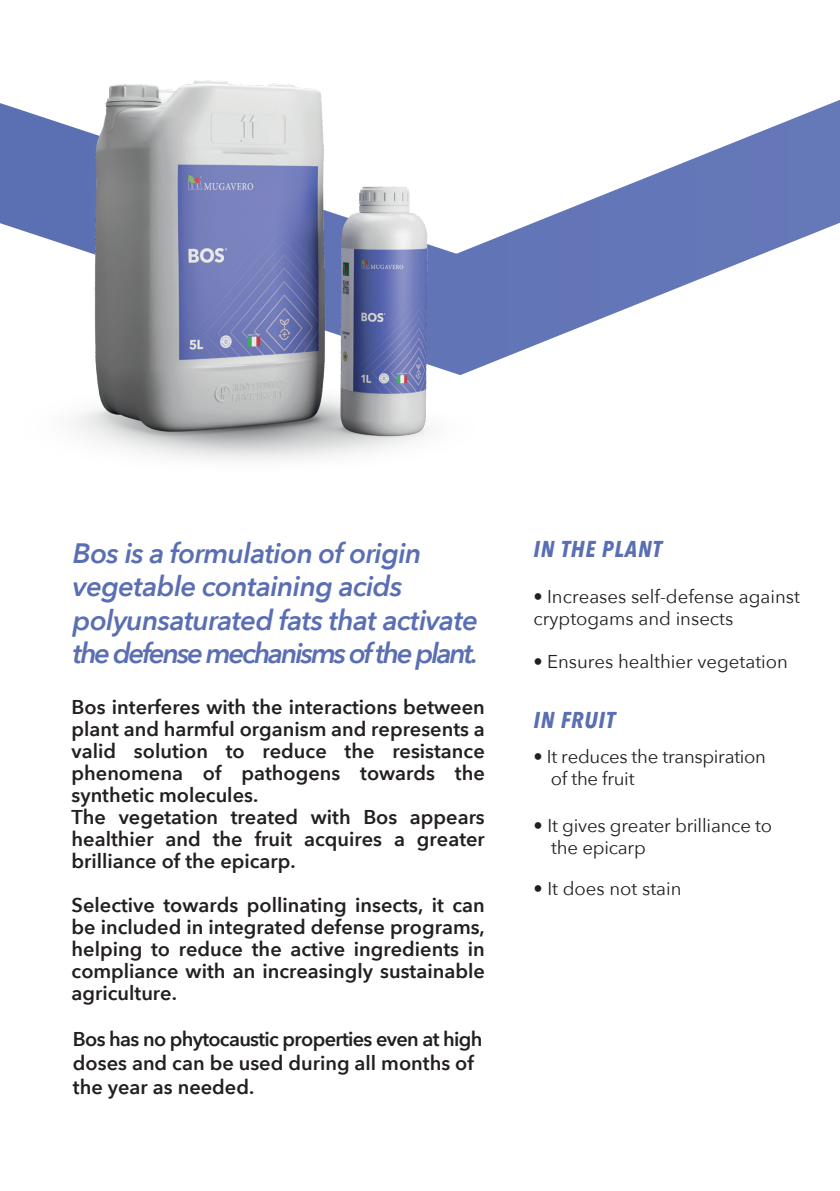
<style>
.page{position:relative;width:840px;height:1191px;background:#fff}
.page>*{position:absolute;margin:0;border:0;box-sizing:border-box;transform-origin:0 0}
.t1{font:italic 600 28px/33.6px "Avenir Next";letter-spacing:-.025em;color:#5a6eb3}
.t2{font:italic 700 condensed 22.8px "Avenir Next LT Pro";letter-spacing:.04em;color:#5a6eb3}
.t3{font:600 20px/22px "Avenir Next";color:#231f20}
.t4{font:18.6px/22.2px "Avenir Next";color:#231f20}
</style>
<div class="page">
<svg style="left:0;top:100px;width:839px;height:269px"></svg>
<img style="left:20px;top:80px;width:457px;height:381px">
<h1 class="t1" style="left:73px;top:535px;width:407px">Bos is a formulation of origin vegetable containing acids polyunsaturated fats that activate the defense mechanisms of the plant.</h1>
<p class="t2" style="left:533px;top:535px;width:130px">IN THE PLANT</p>
<p class="t4" style="left:533px;top:585px;width:268px">• Increases self-defense against cryptogams and insects</p>
<p class="t4" style="left:533px;top:650px;width:256px">• Ensures healthier vegetation</p>
<p class="t3" style="left:72px;top:696px;width:414px">Bos interferes with the interactions between plant and harmful organism and represents a valid solution to reduce the resistance phenomena of pathogens towards the synthetic molecules.<br>The vegetation treated with Bos appears healthier and the fruit acquires a greater brilliance of the epicarp.</p>
<p class="t3" style="left:72px;top:894px;width:414px;text-align:justify">Selective towards pollinating insects, it can be included in integrated defense programs, helping to reduce the active ingredients in compliance with an increasingly sustainable agriculture.</p>
<p class="t3" style="left:73px;top:1026px;width:411px;line-height:24px">Bos has no phytocaustic properties even at high doses and can be used during all months of the year as needed.</p>
<p class="t2" style="left:533px;top:705px;width:83px">IN FRUIT</p>
<p class="t4" style="left:550px;top:745px;width:216px;text-indent:-17px">• It reduces the transpiration of the fruit</p>
<p class="t4" style="left:551px;top:814px;width:222px;text-indent:-18px">• It gives greater brilliance to the epicarp</p>
<p class="t4" style="left:533px;top:877px;width:149px">• It does not stain</p>
</div>
